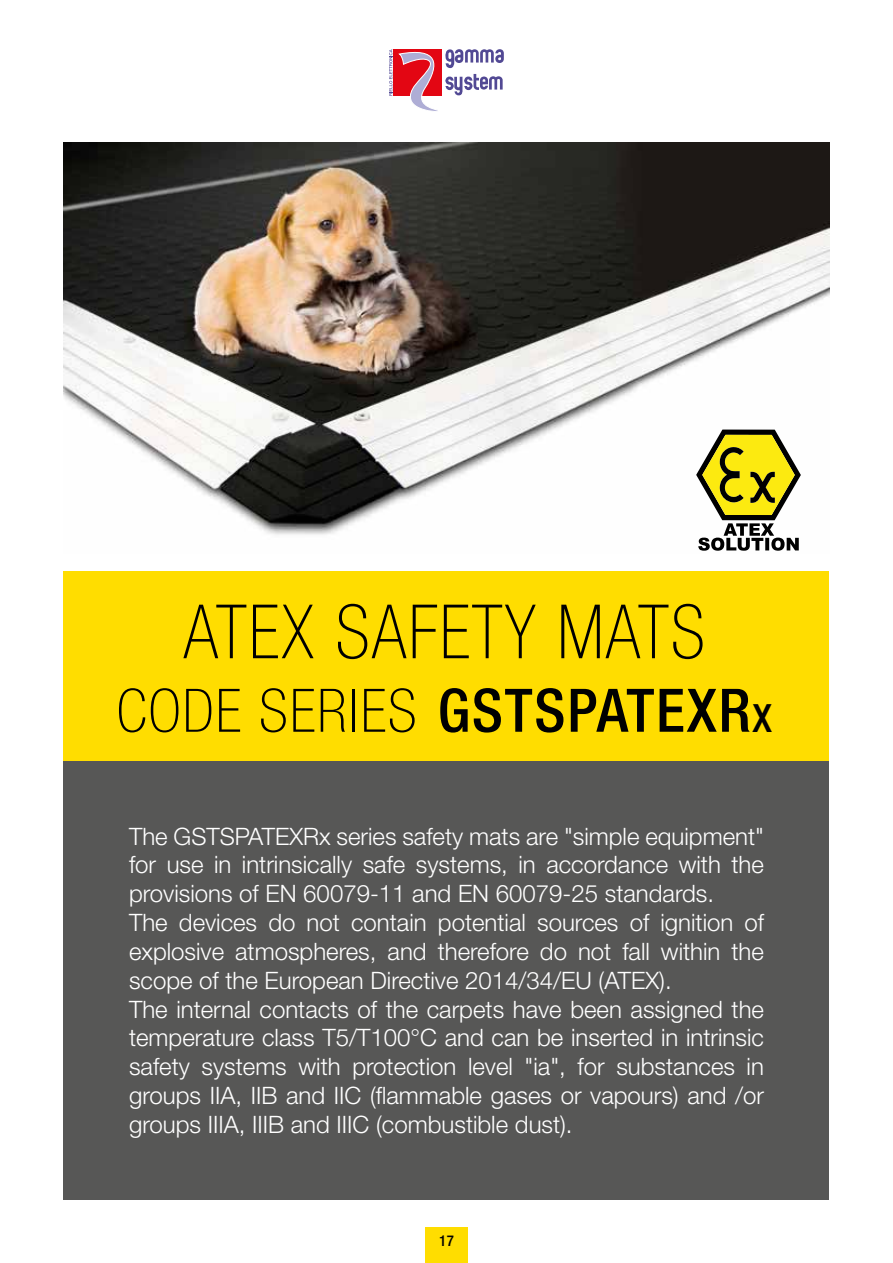
<style>
.page{position:relative;width:893px;height:1263px;background:#fff}
.page>*{position:absolute;margin:0;border:0;box-sizing:border-box;transform-origin:0 0}
.t1{font:100 condensed 75px "Helvetica Neue LT Std";letter-spacing:.03em;color:#000;scale:.95 1}
.t2{font:100 condensed 60px "Helvetica Neue LT Std";letter-spacing:.03em;color:#000}
.t3{font:300 24px/28.8px "Helvetica Neue LT Std";color:#fff}
.t4{font:500 condensed 15px "Helvetica Neue LT Std";color:#000}
.s1{font-weight:500}
.s2{font-weight:500;font-size:39px}
</style>
<div class="page">
<div style="left:425px;top:1227px;width:43px;height:36px;background:#fd0"></div>
<img style="left:64px;top:142px;width:765px;height:393px">
<div style="left:64px;top:761px;width:765px;height:438px;background:#575756"></div>
<div style="left:64px;top:571px;width:765px;height:190px;background:#fd0"></div>
<svg style="left:696px;top:430px;width:105px;height:121px"></svg>
<div style="left:394px;top:49px;width:48px;height:47px;background:#e30613"></div>
<svg style="left:398px;top:49px;width:106px;height:62px"></svg>
<svg style="left:389px;top:49px;width:3px;height:47px"></svg>
<h1 class="t1" style="left:184px;top:590px;width:550px">ATEX SAFETY MATS</h1>
<h2 class="t2" style="left:117px;top:677px;width:657px">CODE SERIES <span class="s1">GSTSPATEXR</span><span class="s2">X</span></h2>
<p class="t3" style="left:129px;top:821px;width:636px">The GSTSPATEXRx series safety mats are "simple equipment" for use in intrinsically safe systems, in accordance with the provisions of EN 60079-11 and EN 60079-25 standards.<br>The devices do not contain potential sources of ignition of explosive atmospheres, and therefore do not fall within the scope of the European Directive 2014/34/EU (ATEX).<br>The internal contacts of the carpets have been assigned the temperature class T5/T100°C and can be inserted in intrinsic safety systems with protection level "ia", for substances in groups IIA, IIB and IIC (flammable gases or vapours) and /or groups IIIA, IIIB and IIIC (combustible dust).</p>
<p class="t4" style="left:439px;top:1232px;width:16px">17</p>
</div>
